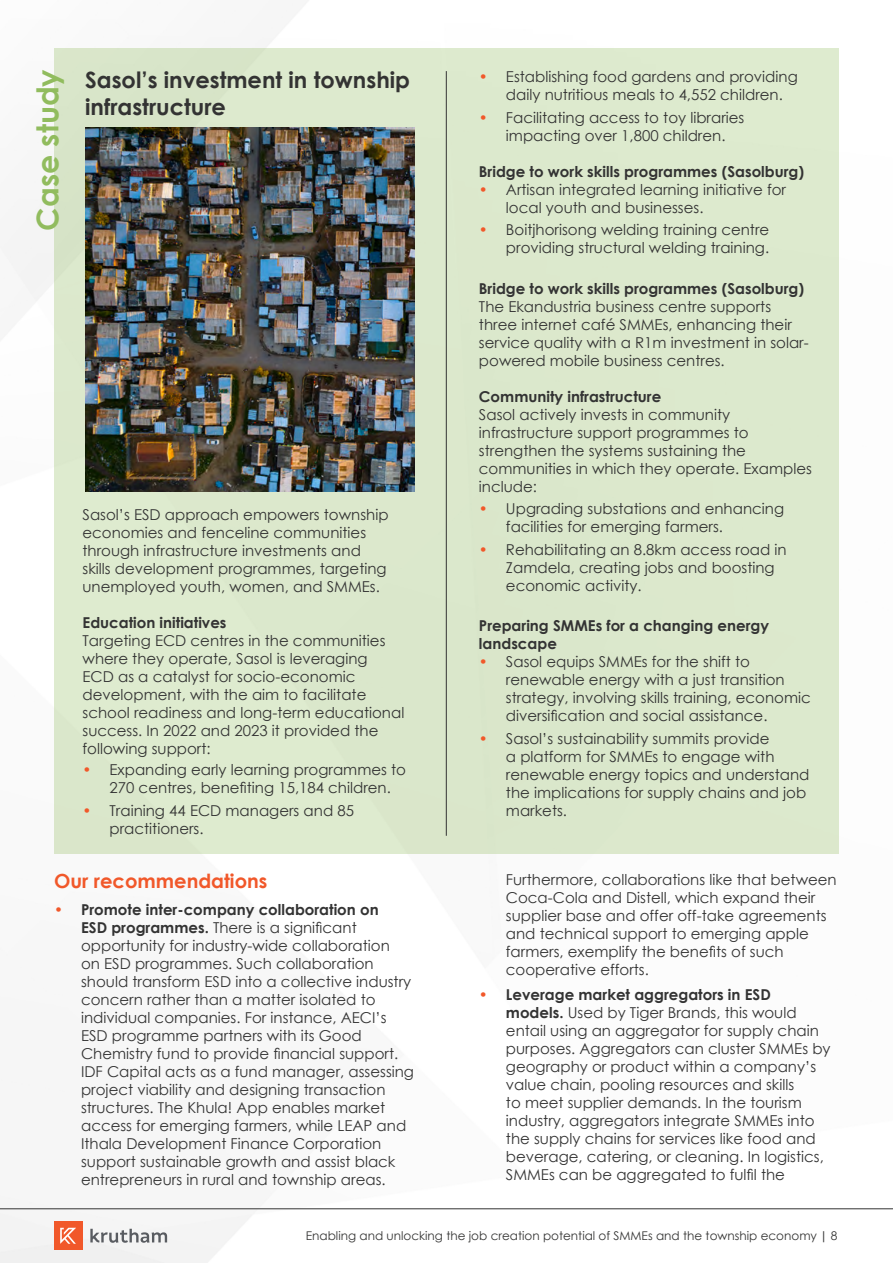
<style>
.page{position:relative;width:893px;height:1263px;background:#fff}
.page>*{position:absolute;margin:0;border:0;box-sizing:border-box;transform-origin:0 0}
.t1{font:700 30px "Century Gothic";color:#91bc5e}
.t2{font:700 22.5px/27px "Century Gothic";color:#333}
.t3{font:700 19.5px "Century Gothic";color:#f1582a}
.t4{font:15px/18px "Century Gothic";color:#333}
.t5{font:700 15px/18px "Century Gothic";color:#333}
.t6{font:12px "Century Gothic";color:#343433}
.s1{font-weight:700;color:#f1582a}
.s2{font-weight:700}
</style>
<div class="page">
<img style="left:0;top:3px;width:893px;height:1260px">
<div style="left:54px;top:1221px;width:28px;height:29px;background:#f1582a"></div>
<svg style="left:60px;top:1228px;width:16px;height:16px"></svg>
<svg style="left:90px;top:1229px;width:77px;height:14px"></svg>
<hr style="left:0;top:1208px;width:893px;height:1px;background:#333">
<div style="left:54px;top:48px;width:785px;height:806px;background:#dce8cc"></div>
<hr style="left:446px;top:71px;width:1px;height:765px;background:#333">
<img style="left:85px;top:128px;width:329px;height:363px">
<h1 class="t1" style="left:25px;top:231px;width:163px;rotate:-90deg">Case study</h1>
<p class="t4" style="left:506px;top:68px;width:293px;text-indent:-27px"><span class="s1">•</span> Establishing food gardens and providing daily nutritious meals to 4,552 children.</p>
<h2 class="t2" style="left:85px;top:65px;width:326px">Sasol’s investment in township infrastructure</h2>
<p class="t4" style="left:479px;top:108px;width:267px;text-align:center"><span class="s1">•</span> Facilitating access to toy libraries impacting over 1,800 children.</p>
<p class="t5" style="left:479px;top:162px;width:327px">Bridge to work skills programmes (Sasolburg)</p>
<p class="t4" style="left:506px;top:180px;width:282px;text-indent:-27px"><span class="s1">•</span> Artisan integrated learning initiative for local youth and businesses.</p>
<p class="t4" style="left:479px;top:221px;width:292px;text-align:right"><span class="s1">•</span> Boitjhorisong welding training centre providing structural welding training.</p>
<p class="t5" style="left:479px;top:279px;width:327px">Bridge to work skills programmes (Sasolburg)</p>
<p class="t4" style="left:479px;top:297px;width:331px">The Ekandustria business centre supports three internet café SMMEs, enhancing their service quality with a R1m investment in solar&shy;powered mobile business centres.</p>
<p class="t5" style="left:479px;top:387px;width:184px">Community infrastructure</p>
<p class="t4" style="left:479px;top:405px;width:334px">Sasol actively invests in community infrastructure support programmes to strengthen the systems sustaining the communities in which they operate. Examples include:</p>
<p class="t4" style="left:506px;top:500px;width:280px;text-indent:-27px"><span class="s1">•</span> Upgrading substations and enhancing facilities for emerging farmers.</p>
<p class="t4" style="left:506px;top:540px;width:282px;text-indent:-27px"><span class="s1">•</span> Rehabilitating an 8.8km access road in<br>Zamdela, creating jobs and boosting economic activity.</p>
<p class="t5" style="left:479px;top:616px;width:292px">Preparing SMMEs for a changing energy landscape</p>
<p class="t4" style="left:506px;top:653px;width:306px;text-indent:-27px"><span class="s1">•</span> Sasol equips SMMEs for the shift to renewable energy with a just transition strategy, involving skills training, economic diversification and social assistance.</p>
<p class="t4" style="left:506px;top:729px;width:305px;text-indent:-27px"><span class="s1">•</span> Sasol’s sustainability summits provide<br>a platform for SMMEs to engage with renewable energy topics and understand the implications for supply chains and job markets.</p>
<p class="t4" style="left:83px;top:505px;width:308px">Sasol’s ESD approach empowers township economies and fenceline communities through infrastructure investments and skills development programmes, targeting unemployed youth, women, and SMMEs.</p>
<p class="t5" style="left:83px;top:613px;width:145px">Education initiatives</p>
<p class="t4" style="left:83px;top:631px;width:323px">Targeting ECD centres in the communities where they operate, Sasol is leveraging<br>ECD as a catalyst for socio-economic development, with the aim to facilitate school readiness and long-term educational success. In 2022 and 2023 it provided the following support:</p>
<p class="t4" style="left:110px;top:760px;width:298px;text-indent:-27px"><span class="s1">•</span> Expanding early learning programmes to<br>270 centres, benefiting 15,184 children.</p>
<p class="t4" style="left:110px;top:801px;width:246px;text-indent:-27px"><span class="s1">•</span> Training 44 ECD managers and 85 practitioners.</p>
<h3 class="t3" style="left:54px;top:866px;width:215px">Our recommendations</h3>
<p class="t4" style="left:81px;top:900px;width:334px;text-indent:-27px"><span class="s1">•</span> <span class="s2">Promote inter-company collaboration on<br>ESD programmes.</span> There is a significant opportunity for industry-wide collaboration<br>on ESD programmes. Such collaboration should transform ESD into a collective industry concern rather than a matter isolated to individual companies. For instance, AECI’s ESD programme partners with its Good Chemistry fund to provide financial support.<br>IDF Capital acts as a fund manager, assessing project viability and designing transaction structures. The Khula! App enables market access for emerging farmers, while LEAP and Ithala Development Finance Corporation support sustainable growth and assist black entrepreneurs in rural and township areas.</p>
<p class="t4" style="left:506px;top:870px;width:332px">Furthermore, collaborations like that between Coca-Cola and Distell, which expand their supplier base and offer off-take agreements and technical support to emerging apple farmers, exemplify the benefits of such cooperative efforts.</p>
<p class="t4" style="left:506px;top:986px;width:326px;text-indent:-27px"><span class="s1">•</span> <span class="s2">Leverage market aggregators in ESD models.</span> Used by Tiger Brands, this would entail using an aggregator for supply chain purposes. Aggregators can cluster SMMEs by geography or product within a company’s value chain, pooling resources and skills<br>to meet supplier demands. In the tourism industry, aggregators integrate SMMEs into the supply chains for services like food and beverage, catering, or cleaning. In logistics, SMMEs can be aggregated to fulfil the</p>
<p class="t6" style="left:306px;top:1227px;width:533px">Enabling and unlocking the job creation potential of SMMEs and the township economy <span class="s2">|</span> 8</p>
</div>
